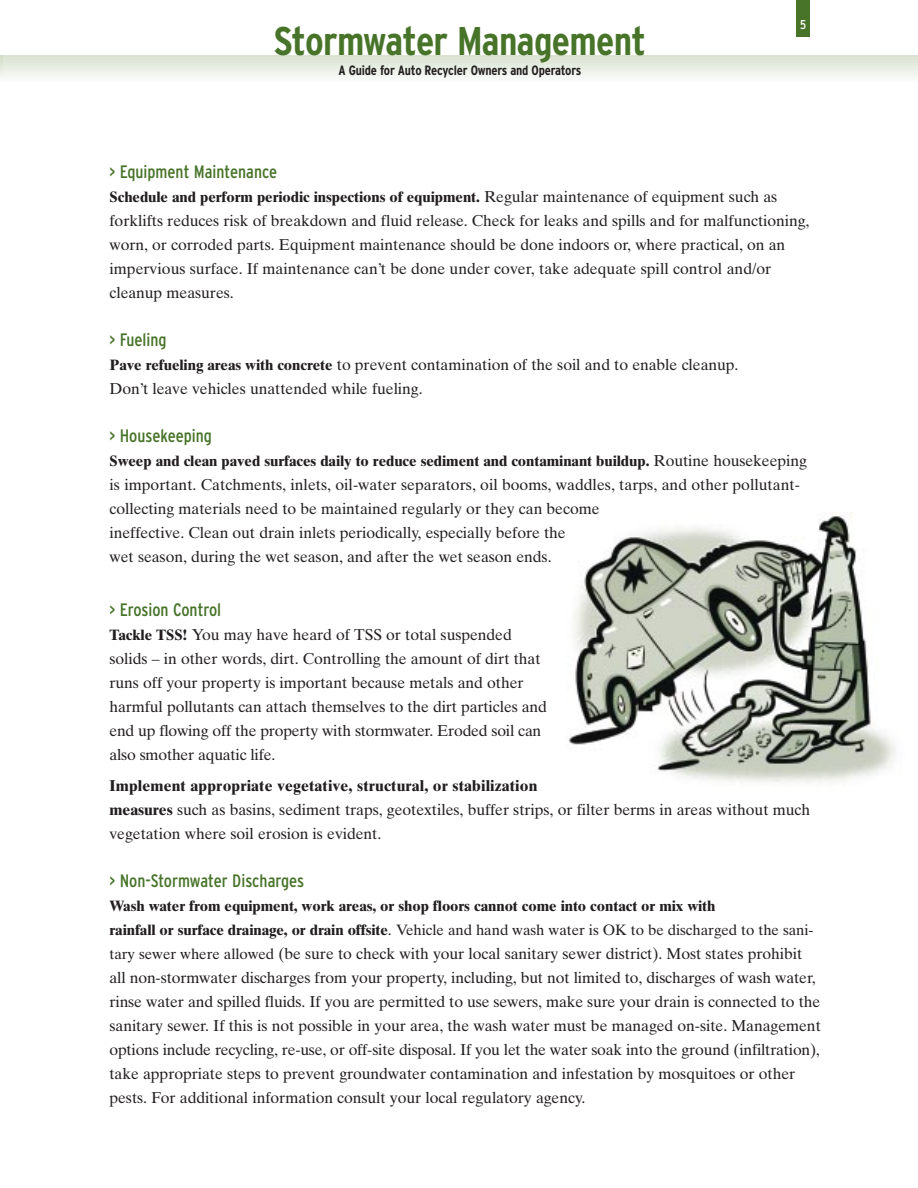
<style>
.page{position:relative;width:918px;height:1188px;background:#fff}
.page>*{position:absolute;margin:0;border:0;box-sizing:border-box;transform-origin:0 0}
.t1{font:700 condensed 40.05px "Interstate";letter-spacing:-.015em;color:#48742a}
.t2{font:condensed 18px "Interstate";color:#48742a}
.t3{font:15.75px/24px "Times Ten";letter-spacing:-.005em;color:#231f20}
.t4{font:700 15px/24px "Times Ten";letter-spacing:-.005em;color:#231f20}
.t5{font:700 condensed 13.5px "Interstate";letter-spacing:-.015em;color:#231f20}
.t6{font:condensed 12.75px "Interstate";color:#fff}
.s1{font-weight:400;font-size:15.75px}
.s2{font-weight:700;font-size:15px}
.s3{font-weight:700}
.s4{font-weight:400}
.s5{font-size:15px}
</style>
<div class="page">
<img style="left:569px;top:513px;width:326px;height:270px">
<hr style="left:0;top:77px;width:918px;height:4px;background:#f8faf7">
<hr style="left:0;top:75px;width:918px;height:4px;background:#f4f7f3">
<hr style="left:0;top:73px;width:918px;height:4px;background:#f0f5ed">
<hr style="left:0;top:71px;width:918px;height:4px;background:#edf1e9">
<hr style="left:0;top:67px;width:918px;height:4px;background:#e7ede2">
<hr style="left:0;top:64px;width:918px;height:4px;background:#e7ede3">
<hr style="left:0;top:62px;width:918px;height:4px;background:#e4eade">
<hr style="left:0;top:59px;width:918px;height:4px;background:#e1e8da">
<hr style="left:0;top:56px;width:918px;height:4px;background:#dde4d5">
<hr style="left:0;top:55px;width:918px;height:3px;background:#d2ddc9">
<div style="left:796px;top:0;width:14px;height:37px;background:#48742a"></div>
<h1 class="t1" style="left:274px;top:26px;width:374px">Stormwater Management</h1>
<p class="t5" style="left:339px;top:65px;width:244px">A Guide for Auto Recycler Owners and Operators</p>
<p class="t6" style="left:800px;top:20px;width:8px">5</p>
<p class="t2" style="left:110px;top:165px;width:169px">&gt; Equipment Maintenance</p>
<p class="t4" style="left:110px;top:186px;width:669px">Schedule and perform periodic inspections of equipment. <span class="s1">Regular maintenance of equipment such as</span></p>
<p class="t3" style="left:109px;top:210px;width:702px">forklifts reduces risk of breakdown and fluid release. Check for leaks and spills and for malfunctioning, worn, or corroded parts. Equipment maintenance should be done indoors or, where practical, on an impervious surface. If maintenance can’t be done under cover, take adequate spill control and/or cleanup measures.</p>
<p class="t2" style="left:110px;top:333px;width:59px">&gt; Fueling</p>
<p class="t3" style="left:109px;top:354px;width:630px"><span class="s2">Pave refueling areas with concrete</span> to prevent contamination of the soil and to enable cleanup.<br>Don’t leave vehicles unattended while fueling.</p>
<p class="t2" style="left:110px;top:429px;width:104px">&gt; Housekeeping</p>
<p class="t4" style="left:110px;top:450px;width:699px">Sweep and clean paved surfaces daily to reduce sediment and contaminant buildup. <span class="s1">Routine housekeeping</span></p>
<p class="t3" style="left:109px;top:474px;width:692px">is important. Catchments, inlets, oil-water separators, oil booms, waddles, tarps, and other pollutant&shy;collecting materials need to be maintained regularly or they can become<br>ineffective. Clean out drain inlets periodically, especially before the<br>wet season, during the wet season, and after the wet season ends.</p>
<p class="t2" style="left:110px;top:603px;width:113px">&gt; Erosion Control</p>
<p class="t3" style="left:110px;top:625px;width:439px"><span class="s2">Tackle TSS!</span> You may have heard of TSS or total suspended solids – in other words, dirt. Controlling the amount of dirt that runs off your property is important because metals and other harmful pollutants can attach themselves to the dirt particles and end up flowing off the property with stormwater. Eroded soil can also smother aquatic life.</p>
<p class="t3" style="left:110px;top:775px;width:702px"><span class="s3">Implement appropriate vegetative, structural, or stabilization<br>measures</span> such as basins, sediment traps, geotextiles, buffer strips, or filter berms in areas without much vegetation where soil erosion is evident.</p>
<p class="t2" style="left:110px;top:874px;width:196px">&gt; Non-Stormwater Discharges</p>
<p class="t4" style="left:110px;top:895px;width:706px">Wash water from equipment, work areas, or shop floors cannot come into contact or mix with<br>rainfall or surface drainage, or drain offsite<span class="s1">.</span> <span class="s4">Vehicle and hand wash water is OK to be discharged to the sani-</span></p>
<p class="t3" style="left:110px;top:943px;width:713px"><span class="s5">tary sewer where allowed</span> (be sure to check with your local sanitary sewer district). Most states prohibit all non-stormwater discharges from your property, including, but not limited to, discharges of wash water, rinse water and spilled fluids. If you are permitted to use sewers, make sure your drain is connected to the sanitary sewer. If this is not possible in your area, the wash water must be managed on-site. Management options include recycling, re-use, or off-site disposal. If you let the water soak into the ground (infiltration), take appropriate steps to prevent groundwater contamination and infestation by mosquitoes or other pests. For additional information consult your local regulatory agency.</p>
</div>
